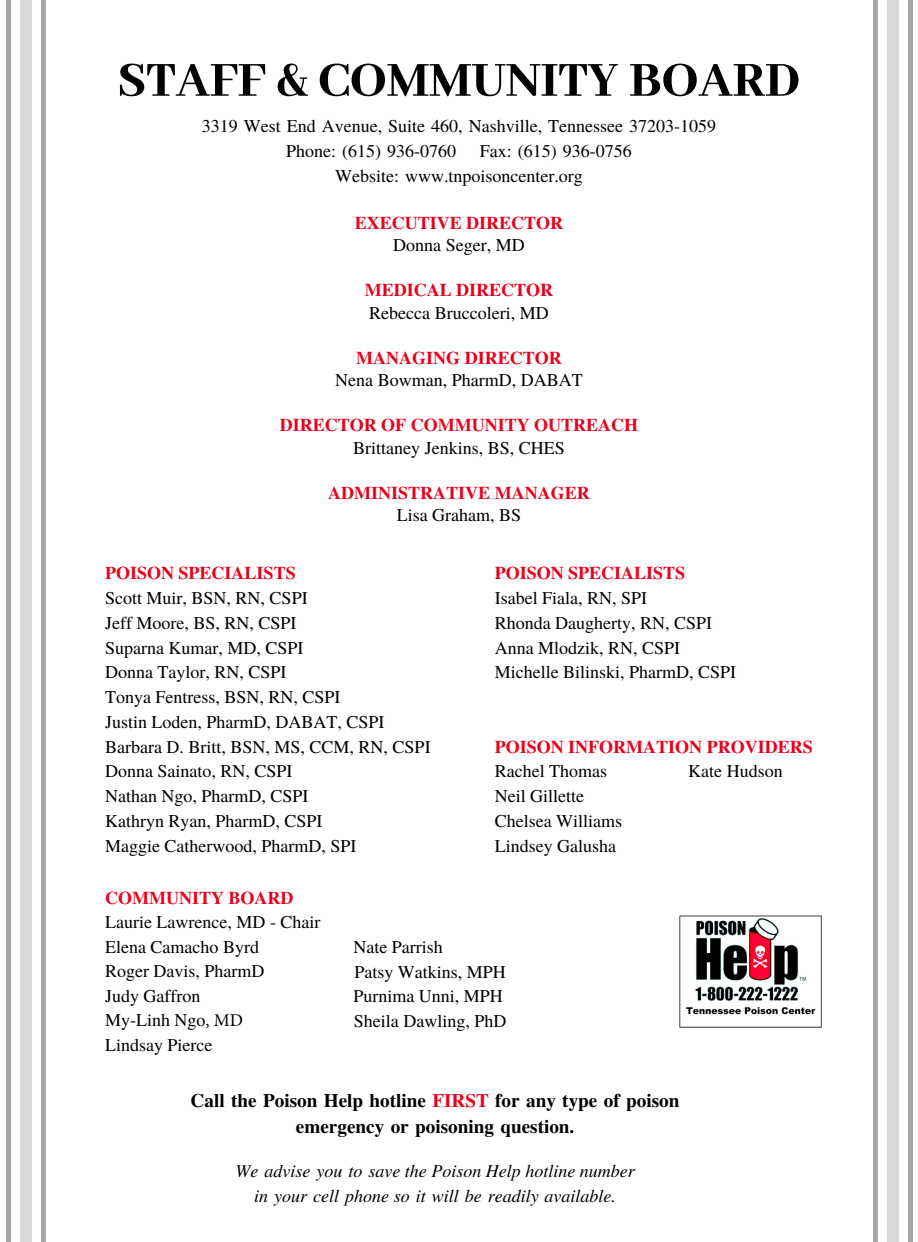
<style>
.page{position:relative;width:918px;height:1242px;background:#fff}
.page>*{position:absolute;margin:0;border:0;box-sizing:border-box;transform-origin:0 0}
.t1{font:800 54px "Abhaya Libre";color:#000}
.t2{font:700 19.2px/26.4px "Te X Gyre Termes";color:#000;text-align:center}
.t3{font:18px/24.5px "Te X Gyre Termes";color:#000}
.t4{font:700 18px "Te X Gyre Termes";color:#eb001c}
.t5{font:italic 18px "Te X Gyre Termes";color:#000}
.s1{font-weight:700;color:#eb001c}
.s2{font-family:"Minion Pro"}
.s3{color:#eb001c}
</style>
<div class="page">
<hr style="left:908px;top:0;width:4px;height:1242px;background:#a6a6a6">
<div style="left:873px;top:0;width:5px;height:1242px;background:#a6a6a6"></div>
<div style="left:887px;top:0;width:12px;height:1242px;background:#d9d9d9"></div>
<img style="left:679px;top:915px;width:143px;height:112px">
<div style="left:41px;top:0;width:5px;height:1242px;background:#a6a6a6"></div>
<div style="left:6px;top:0;width:5px;height:1242px;background:#a6a6a6"></div>
<div style="left:20px;top:0;width:12px;height:1242px;background:#d9d9d9"></div>
<p class="t1" style="left:117px;top:50px;width:685px">STAFF &amp; COMMUNITY BOARD</p>
<p class="t3" style="left:202px;top:113px;width:516px">3319 West End Avenue, Suite 460, Nashville, Tennessee 37203-1059</p>
<p class="t3" style="left:286px;top:138px;width:171px">Phone: (615) 936-0760</p>
<p class="t3" style="left:480px;top:138px;width:153px">Fax: (615) 936-0756</p>
<p class="t3" style="left:335px;top:163px;width:249px">Website: www.tnpoisoncenter.org</p>
<p class="t4" style="left:355px;top:209px;width:210px">EXECUTIVE DIRECTOR</p>
<p class="t3" style="left:393px;top:232px;width:133px">Donna Seger, MD</p>
<p class="t4" style="left:365px;top:276px;width:190px">MEDICAL DIRECTOR</p>
<p class="t3" style="left:369px;top:300px;width:181px">Rebecca Bruccoleri, MD</p>
<p class="t4" style="left:356px;top:344px;width:207px">MANAGING DIRECTOR</p>
<p class="t3" style="left:335px;top:367px;width:249px">Nena Bowman, PharmD, DABAT</p>
<p class="t4" style="left:280px;top:411px;width:360px">DIRECTOR OF COMMUNITY OUTREACH</p>
<p class="t3" style="left:353px;top:435px;width:213px">Brittaney Jenkins, BS, CHES</p>
<p class="t4" style="left:328px;top:479px;width:263px">ADMINISTRATIVE MANAGER</p>
<p class="t3" style="left:397px;top:502px;width:126px">Lisa Graham, BS</p>
<p class="t4" style="left:105px;top:559px;width:192px">POISON SPECIALISTS</p>
<p class="t3" style="left:105px;top:585px;width:204px">Scott Muir, BSN, RN, CSPI</p>
<p class="t3" style="left:105px;top:610px;width:193px">Jeff Moore, BS, RN, CSPI</p>
<p class="t3" style="left:105px;top:634px;width:200px">Suparna Kumar, MD, CSPI</p>
<p class="t3" style="left:105px;top:659px;width:183px">Donna Taylor, RN, CSPI</p>
<p class="t3" style="left:105px;top:684px;width:237px">Tonya Fentress, BSN, RN, CSPI</p>
<p class="t3" style="left:105px;top:709px;width:281px">Justin Loden, PharmD, DABAT, CSPI</p>
<p class="t3" style="left:105px;top:733px;width:327px">Barbara D. Britt, BSN, MS, CCM, RN, CSPI</p>
<p class="t3" style="left:105px;top:758px;width:189px">Donna Sainato, RN, CSPI</p>
<p class="t3" style="left:105px;top:783px;width:205px">Nathan Ngo, PharmD, CSPI</p>
<p class="t3" style="left:105px;top:808px;width:219px">Kathryn Ryan, PharmD, CSPI</p>
<p class="t3" style="left:105px;top:832px;width:253px">Maggie Catherwood, PharmD, SPI</p>
<p class="t4" style="left:495px;top:559px;width:192px">POISON SPECIALISTS</p>
<p class="t3" style="left:495px;top:585px;width:154px">Isabel Fiala, RN, SPI</p>
<p class="t3" style="left:495px;top:610px;width:219px">Rhonda Daugherty, RN, CSPI</p>
<p class="t3" style="left:495px;top:634px;width:187px">Anna Mlodzik, RN, CSPI</p>
<p class="t3" style="left:495px;top:659px;width:243px">Michelle Bilinski, PharmD, CSPI</p>
<p class="t4" style="left:495px;top:733px;width:320px">POISON INFORMATION PROVIDERS</p>
<p class="t3" style="left:495px;top:758px;width:114px">Rachel Thomas</p>
<p class="t3" style="left:688px;top:758px;width:96px">Kate Hudson</p>
<p class="t3" style="left:495px;top:783px;width:91px">Neil Gillette</p>
<p class="t3" style="left:495px;top:808px;width:129px">Chelsea Williams</p>
<p class="t3" style="left:495px;top:832px;width:123px">Lindsey Galusha</p>
<p class="t3" style="left:105px;top:884px;width:217px"><span class="s1">COMMUNITY BOARD<br></span>Laurie Lawrence, MD - Chair<br>Elena Camacho Byrd<br>Roger Davis, PharmD<br>Judy Gaffron<br>My-Linh Ngo<span class="s2">, MD</span></p>
<p class="t3" style="left:105px;top:1032px;width:109px">Lindsay Pierce</p>
<p class="t3" style="left:353px;top:934px;width:91px">Nate Parrish</p>
<p class="t3" style="left:354px;top:958px;width:153px">Patsy Watkins, MPH</p>
<p class="t3" style="left:353px;top:983px;width:151px">Purnima Unni, MPH</p>
<p class="t3" style="left:354px;top:1008px;width:154px">Sheila Dawling, PhD</p>
<p class="t2" style="left:191px;top:1086px;width:490px">Call the Poison Help hotline <span class="s3">FIRST</span> for any type of poison emergency or poisoning question.</p>
<p class="t5" style="left:235px;top:1158px;width:401px">We advise you to save the Poison Help hotline number</p>
<p class="t5" style="left:254px;top:1182px;width:363px">in your cell phone so it will be readily available.</p>
</div>
